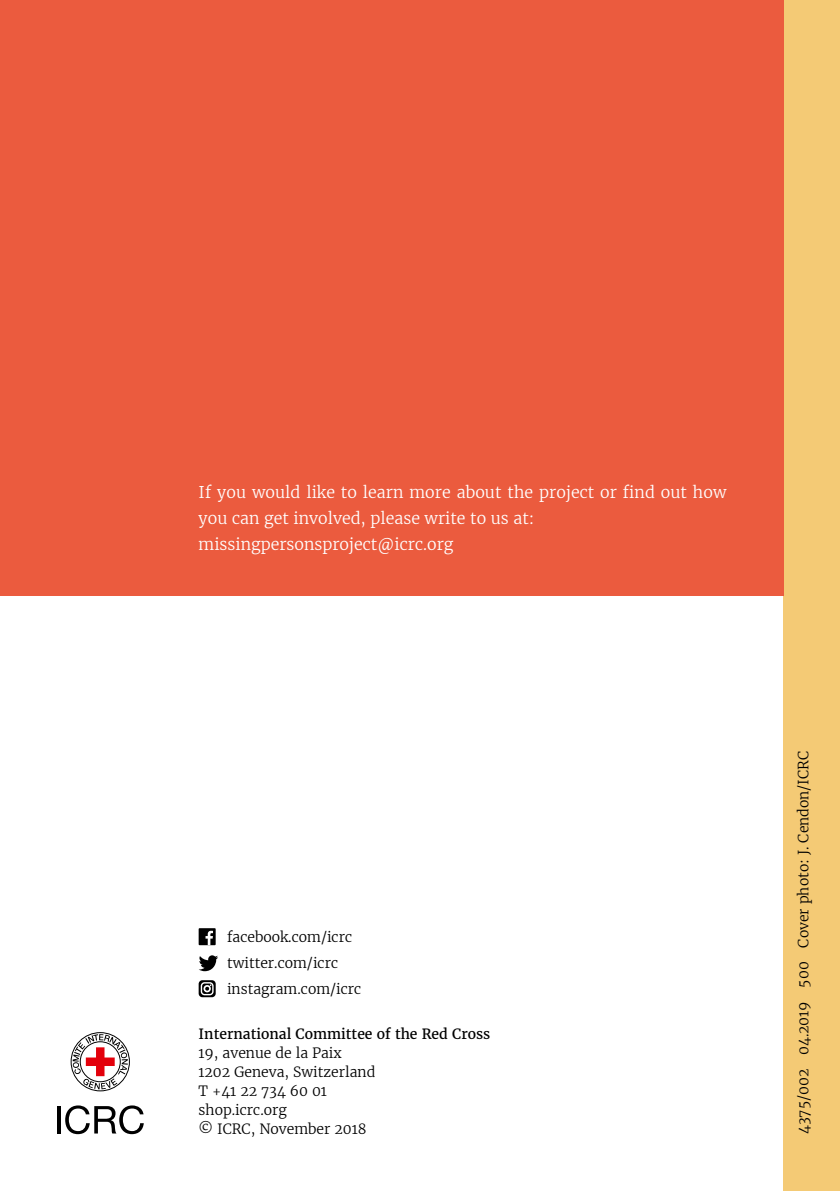
<style>
.page{position:relative;width:840px;height:1191px;background:#fff}
.page>*{position:absolute;margin:0;border:0;box-sizing:border-box;transform-origin:0 0}
.t1{font:300 16px/26px "Merriweather";color:#fff}
.t2{font:300 14px/19px "Merriweather";color:#000}
.t3{font:14px "Merriweather";color:#000}
</style>
<div class="page">
<div style="left:782px;top:0;width:57px;height:1191px;background:#f4ca75"></div>
<div style="left:71px;top:1032px;width:59px;height:59px;border:1px solid #000;border-radius:50%"></div>
<svg style="left:73px;top:1034px;width:55px;height:55px"></svg>
<hr style="left:57px;top:1106px;width:3px;height:27px;background:#000">
<svg style="left:65px;top:1105px;width:79px;height:29px"></svg>
<div style="left:198px;top:928px;width:17px;height:17px;background:#000"></div>
<svg style="left:205px;top:930px;width:8px;height:15px"></svg>
<svg style="left:199px;top:955px;width:19px;height:16px"></svg>
<svg style="left:198px;top:980px;width:17px;height:17px"></svg>
<div style="left:201px;top:982px;width:12px;height:13px;border:1px solid #fff;border-radius:3px"></div>
<div style="left:203px;top:985px;width:8px;height:7px;border:2px solid #fff;border-radius:50%"></div>
<div style="left:0;top:0;width:782px;height:595px;background:#eb5b3e"></div>
<p class="t1" style="left:198px;top:479px;width:529px">If you would like to learn more about the project or find out how you can get involved, please write to us at: missingpersonsproject@icrc.org</p>
<p class="t2" style="left:227px;top:924px;width:136px;line-height:26px">facebook.com/icrc twitter.com/icrc instagram.com/icrc</p>
<p class="t3" style="left:198px;top:1024px;width:293px">International Committee of the Red Cross</p>
<p class="t2" style="left:198px;top:1043px;width:178px">19, avenue de la Paix<br>1202 Geneva, Switzerland<br>T +41 22 734 60 01 shop.icrc.org<br>© ICRC, November 2018</p>
<p class="t2" style="left:793px;top:1134px;width:385px;rotate:-90deg">4375/002 04.2019 500 Cover photo: J. Cendon/ICRC</p>
</div>
